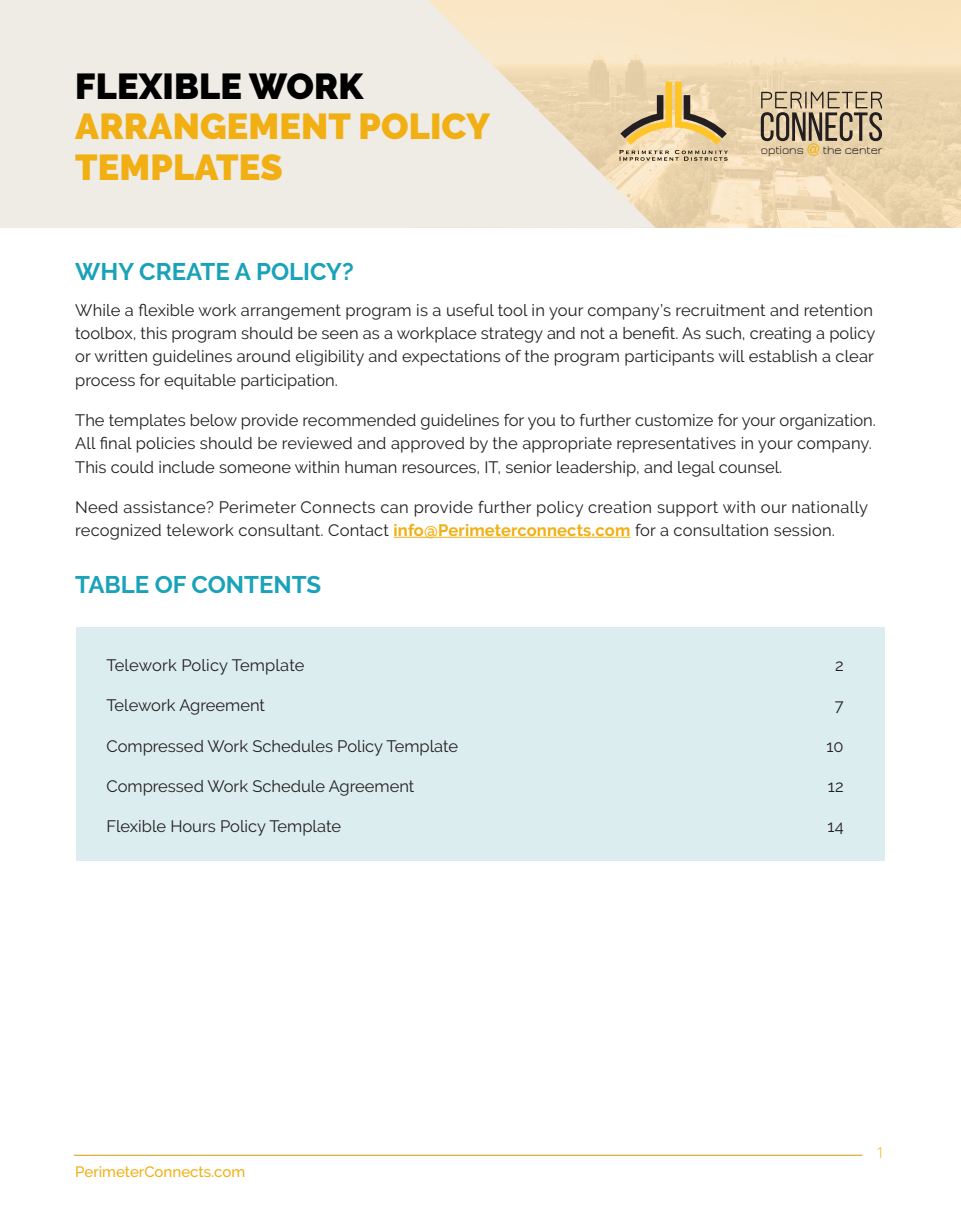
<style>
.page{position:relative;width:961px;height:1231px;background:#fff}
.page>*{position:absolute;margin:0;border:0;box-sizing:border-box;transform-origin:0 0}
.t1{font:900 36px/40.5px "Raleway";letter-spacing:.005em;color:#f1af14}
.t2{font:700 24px "Raleway";color:#1aa2b9}
.t3{font:16.5px/23.2px "Raleway";color:#231f20}
.t4{font:500 15px "Raleway";color:#f1af14}
.t5{font:300 15px "Open Sans";color:#f1af14}
.t6{font:12.45px "Jura";color:#231f20}
.s1{color:#000}
.s2{font-weight:700;color:#f1af14}
</style>
<div class="page">
<hr style="left:74px;top:1154px;width:788px;height:1px;background:#d3a11b">
<svg style="left:655px;top:0;width:306px;height:228px;background:#f1dcb7"></svg>
<svg style="left:0;top:0;width:655px;height:228px;background:#eeeadd"></svg>
<svg style="left:619px;top:82px;width:108px;height:79px;background:#d5bd8b"></svg>
<svg style="left:760px;top:92px;width:122px;height:64px;background:#b8a688"></svg>
<hr style="left:393px;top:537px;width:237px;height:1px;background:#f1af14">
<div style="left:76px;top:627px;width:809px;height:233px;background:#dcedf0"></div>
<h1 class="t1" style="left:75px;top:66px;width:416px"><span class="s1">FLEXIBLE WORK<br></span>ARRANGEMENT POLICY<br>TEMPLATES</h1>
<p class="t6" style="left:760px;top:143px;width:45px">options</p>
<p class="t6" style="left:822px;top:143px;width:61px">the center</p>
<p class="t2" style="left:75px;top:258px;width:280px">WHY CREATE A POLICY?</p>
<p class="t3" style="left:75px;top:298px;width:801px">While a flexible work arrangement program is a useful tool in your company’s recruitment and retention toolbox, this program should be seen as a workplace strategy and not a benefit. As such, creating a policy or written guidelines around eligibility and expectations of the program participants will establish a clear process for equitable participation.</p>
<p class="t3" style="left:75px;top:408px;width:802px">The templates below provide recommended guidelines for you to further customize for your organization.<br>All final policies should be reviewed and approved by the appropriate representatives in your company.<br>This could include someone within human resources, IT, senior leadership, and legal counsel.</p>
<p class="t3" style="left:75px;top:495px;width:794px">Need assistance? Perimeter Connects can provide further policy creation support with our nationally recognized telework consultant. Contact <span class="s2">info@Perimeterconnects.com</span> for a consultation session.</p>
<p class="t2" style="left:75px;top:570px;width:247px">TABLE OF CONTENTS</p>
<p class="t3" style="left:106px;top:653px;width:200px">Telework Policy Template</p>
<p class="t3" style="left:106px;top:694px;width:160px">Telework Agreement</p>
<p class="t3" style="left:106px;top:734px;width:353px">Compressed Work Schedules Policy Template</p>
<p class="t3" style="left:106px;top:774px;width:310px">Compressed Work Schedule Agreement</p>
<p class="t3" style="left:106px;top:814px;width:236px">Flexible Hours Policy Template</p>
<p class="t4" style="left:75px;top:1163px;width:171px">PerimeterConnects.com</p>
<p class="t3" style="left:835px;top:653px;width:10px">2</p>
<p class="t3" style="left:834px;top:694px;width:10px">7</p>
<p class="t3" style="left:826px;top:734px;width:19px">10</p>
<p class="t3" style="left:827px;top:774px;width:17px">12</p>
<p class="t3" style="left:827px;top:814px;width:18px">14</p>
<p class="t5" style="left:876px;top:1142px;width:10px">1</p>
</div>
